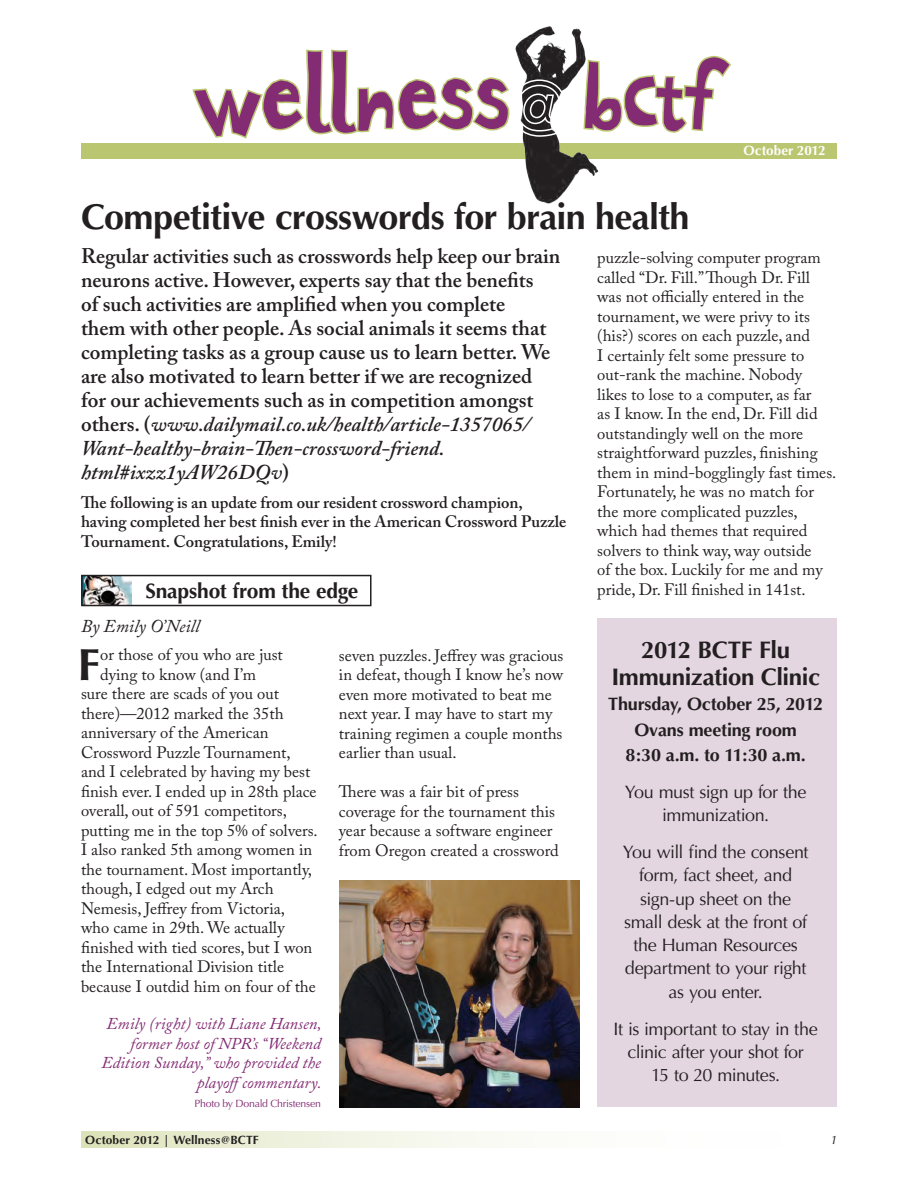
<style>
.page{position:relative;width:918px;height:1188px;background:#fff}
.page>*{position:absolute;margin:0;border:0;box-sizing:border-box;transform-origin:0 0}
.t1{font:108px "Potato Cut";letter-spacing:-.02em;color:#832b73;scale:.9 1}
.t2{font:700 45px "Optima";color:#231f20}
.t3{font:700 36px "Optima";letter-spacing:-.02em;color:#231f20}
.t4{font:700 24px/27px "Optima";letter-spacing:-.015em;color:#231f20;text-align:center}
.t5{font:600 21px/24px "Adobe Caslon Pro";color:#231f20}
.t6{font:700 21px "Optima";letter-spacing:-.01em;color:#231f20}
.t7{font:18px/23.2px "Optima";letter-spacing:-.02em;color:#231f20;text-align:center}
.t8{font:700 18px/25.5px "Optima";letter-spacing:-.01em;color:#231f20;text-align:center}
.t9{font:italic 18px "Adobe Caslon Pro";color:#231f20}
.t10{font:16.5px/19.5px "Adobe Caslon Pro";color:#231f20}
.t11{font:600 16.5px/19.5px "Adobe Caslon Pro";color:#231f20}
.t12{font:italic 16.5px/19.5px "Adobe Caslon Pro";color:#832b73;text-align:right}
.t13{font:700 13.5px "Optima";color:#fff}
.t14{font:700 12px "Optima";letter-spacing:.01em;color:#231f20}
.t15{font:italic 12px "Optima";color:#231f20}
.t16{font:10.5px "Optima";letter-spacing:-.02em;color:#832b73}
.s1{font-style:italic}
</style>
<div class="page">
<svg style="left:81px;top:1132px;width:425px;height:16px"></svg>
<img style="left:84px;top:578px;width:47px;height:25px">
<div style="left:81px;top:575px;width:291px;height:31px;border:2px solid #231f20"></div>
<div style="left:81px;top:144px;width:756px;height:15px;background:#bbc670"></div>
<img style="left:339px;top:881px;width:240px;height:226px">
<div style="left:597px;top:619px;width:240px;height:488px;background:#e4d6e1"></div>
<img style="left:497px;top:26px;width:115px;height:178px">
<svg style="left:192px;top:48px;width:374px;height:93px"></svg>
<svg style="left:582px;top:54px;width:149px;height:81px"></svg>
<h1 class="t1" style="left:194px;top:19px;width:581px">wellness bctf</h1>
<p class="t13" style="left:744px;top:143px;width:84px">October 2012</p>
<h3 class="t3" style="left:81px;top:196px;width:610px">Competitive crosswords for brain health</h3>
<p class="t5" style="left:81px;top:244px;width:481px">Regular activities such as crosswords help keep our brain neurons active. However, experts say that the benefits<br>of such activities are amplified when you complete<br>them with other people. As social animals it seems that completing tasks as a group cause us to learn better. We are also motivated to learn better if we are recognized for our achievements such as in competition amongst others. (<span class="s1">www.dailymail.co.uk/health/article-1357065/ Want-healthy-brain-Then-crossword-friend. html#ixzz1yAW26DQv</span>)</p>
<p class="t11" style="left:81px;top:492px;width:487px">The following is an update from our resident crossword champion, having completed her best finish ever in the American Crossword Puzzle<br>Tournament. Congratulations, Emily!</p>
<p class="t6" style="left:145px;top:578px;width:215px">Snapshot from the edge</p>
<p class="t9" style="left:81px;top:615px;width:120px">By Emily O’Neill</p>
<h2 class="t2" style="left:78px;top:639px;width:24px">F</h2>
<p class="t10" style="left:100px;top:645px;width:184px">or those of you who are just</p>
<p class="t10" style="left:100px;top:665px;width:157px">dying to know (and I’m</p>
<p class="t10" style="left:81px;top:684px;width:200px">sure there are scads of you out</p>
<p class="t10" style="left:81px;top:704px;width:204px">there)—2012 marked the 35th</p>
<p class="t10" style="left:81px;top:723px;width:189px">anniversary of the American</p>
<p class="t10" style="left:81px;top:743px;width:211px">Crossword Puzzle Tournament,</p>
<p class="t10" style="left:81px;top:762px;width:231px">and I celebrated by having my best</p>
<p class="t10" style="left:81px;top:782px;width:237px">finish ever. I ended up in 28th place</p>
<p class="t10" style="left:81px;top:801px;width:207px">overall, out of 591 competitors,</p>
<p class="t10" style="left:81px;top:821px;width:238px">putting me in the top 5% of solvers.</p>
<p class="t10" style="left:81px;top:840px;width:233px">I also ranked 5th among women in</p>
<p class="t10" style="left:81px;top:860px;width:233px">the tournament. Most importantly,</p>
<p class="t10" style="left:81px;top:879px;width:194px">though, I edged out my Arch</p>
<p class="t10" style="left:81px;top:899px;width:206px">Nemesis, Jeffrey from Victoria,</p>
<p class="t10" style="left:81px;top:918px;width:205px">who came in 29th. We actually</p>
<p class="t10" style="left:81px;top:938px;width:233px">finished with tied scores, but I won</p>
<p class="t10" style="left:81px;top:957px;width:205px">the International Division title</p>
<p class="t10" style="left:81px;top:977px;width:236px">because I outdid him on four of the</p>
<p class="t12" style="left:101px;top:1014px;width:222px">Emily (right) with Liane Hansen, former host of NPR’s “Weekend<br>Edition Sunday,” who provided the playoffcommentary.</p>
<p class="t16" style="left:195px;top:1097px;width:128px">Photo by Donald Christensen</p>
<p class="t10" style="left:339px;top:645px;width:226px">seven puzzles. Jeffrey was gracious in defeat, though I know he’s now even more motivated to beat me next year. I may have to start my training regimen a couple months earlier than usual.</p>
<p class="t10" style="left:339px;top:782px;width:221px">There was a fair bit of press coverage for the tournament this year because a software engineer from Oregon created a crossword</p>
<p class="t10" style="left:597px;top:248px;width:241px">puzzle-solving computer program called “Dr. Fill.” Though Dr. Fill was not officially entered in the tournament, we were privy to its (his?) scores on each puzzle, and<br>I certainly felt some pressure to out-rank the machine. Nobody<br>likes to lose to a computer, as far<br>as I know. In the end, Dr. Fill did outstandingly well on the more straightforward puzzles, finishing them in mind-bogglingly fast times.<br>Fortunately, he was no match for the more complicated puzzles, which had themes that required solvers to think way, way outside<br>of the box. Luckily for me and my pride, Dr. Fill finished in 141st.</p>
<h3 class="t4" style="left:611px;top:637px;width:210px">2012 BCTF Flu<br>Immunization Clinic</h3>
<p class="t8" style="left:608px;top:692px;width:216px">Thursday, October 25, 2012<br>Ovans meeting room<br>8:30 a.m. to 11:30 a.m.</p>
<p class="t7" style="left:625px;top:781px;width:183px">You must sign up for the immunization.</p>
<p class="t7" style="left:623px;top:841px;width:187px">You will find the consent form, fact sheet, and sign-up sheet on the small desk at the front of the Human Resources department to your right as you enter.</p>
<p class="t7" style="left:614px;top:1017px;width:206px">It is important to stay in the clinic after your shot for<br>15 to 20 minutes.</p>
<p class="t14" style="left:85px;top:1133px;width:175px">October 2012 | Wellness@BCTF</p>
<p class="t15" style="left:830px;top:1133px;width:8px">1</p>
</div>
